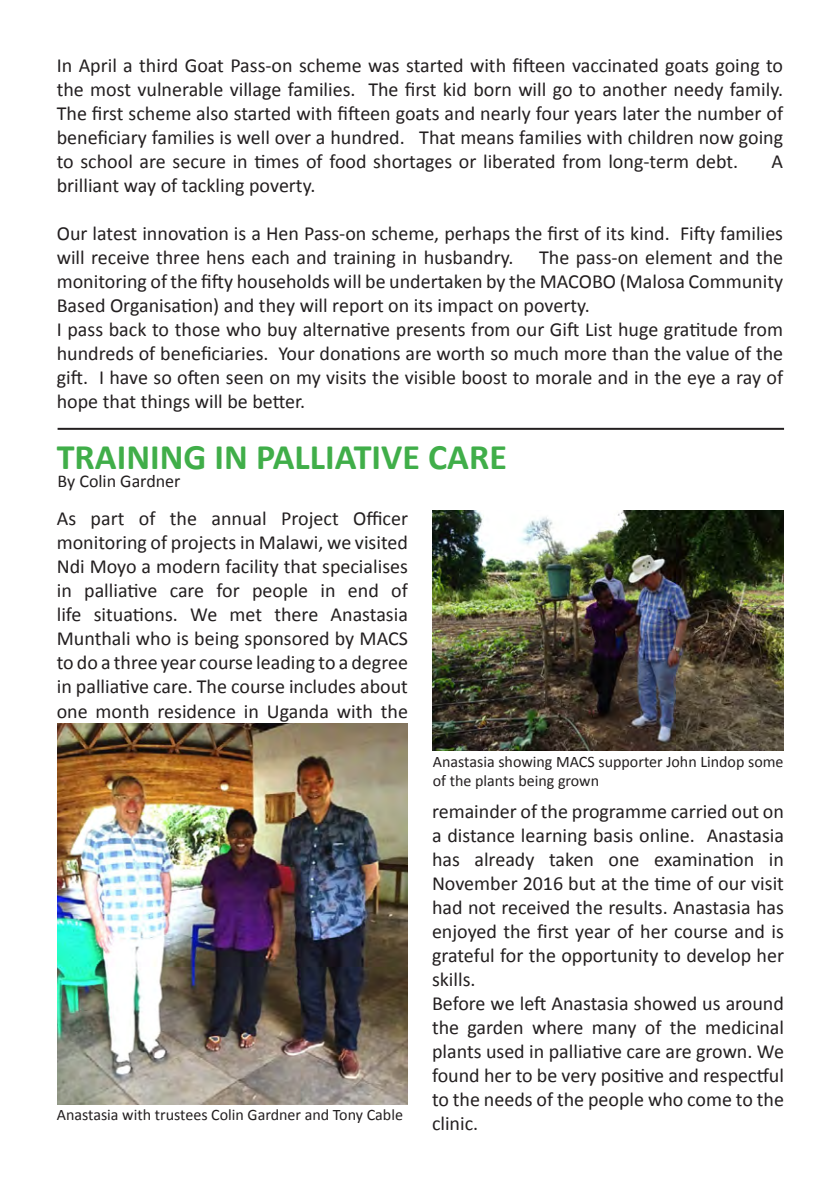
<style>
.page{position:relative;width:840px;height:1191px;background:#fff}
.page>*{position:absolute;margin:0;border:0;box-sizing:border-box;transform-origin:0 0}
.t1{font:700 36px "Calibri";color:#40ae49}
.t2{font:20px/24px "Calibri";color:#231f20;text-align:justify}
.t3{font:18px "Calibri";color:#231f20}
.t4{font:16px/19.2px "Calibri";color:#231f20}
</style>
<div class="page">
<hr style="left:58px;top:428px;width:725px;height:2px;background:#231f20">
<img style="left:58px;top:723px;width:350px;height:381px">
<img style="left:432px;top:510px;width:350px;height:240px">
<p class="t2" style="left:57px;top:53px;width:727px">In April a third Goat Pass-on scheme was started with fifteen vaccinated goats going to the most vulnerable village families. The first kid born will go to another needy family.<br>The first scheme also started with fifteen goats and nearly four years later the number of beneficiary families is well over a hundred. That means families with children now going to school are secure in times of food shortages or liberated from long-term debt.</p>
<p class="t2" style="left:771px;top:149px;width:13px">A</p>
<p class="t2" style="left:57px;top:173px;width:260px">brilliant way of tackling poverty.</p>
<p class="t2" style="left:57px;top:221px;width:727px">Our latest innovation is a Hen Pass-on scheme, perhaps the first of its kind. Fifty families will receive three hens each and training in husbandry.</p>
<p class="t2" style="left:57px;top:245px;width:727px;text-indent:482px">The pass-on element and the monitoring of the fifty households will be undertaken by the MACOBO (Malosa Community Based Organisation) and they will report on its impact on poverty.</p>
<p class="t2" style="left:57px;top:317px;width:727px">I pass back to those who buy alternative presents from our Gift List huge gratitude from hundreds of beneficiaries. Your donations are worth so much more than the value of the gift. I have so often seen on my visits the visible boost to morale and in the eye a ray of hope that things will be better.</p>
<p class="t1" style="left:57px;top:434px;width:451px">TRAINING IN PALLIATIVE CARE</p>
<p class="t3" style="left:58px;top:470px;width:124px">By Colin Gardner</p>
<p class="t2" style="left:57px;top:507px;width:352px">As part of the annual Project Officer monitoring of projects in Malawi, we visited Ndi Moyo a modern facility that specialises in palliative care for people in end of life situations. We met there Anastasia Munthali who is being sponsored by MACS to do a three year course leading to a degree in palliative care. The course includes about one month residence in Uganda with the</p>
<p class="t4" style="left:57px;top:1105px;width:347px">Anastasia with trustees Colin Gardner and Tony Cable</p>
<p class="t4" style="left:432px;top:752px;width:352px">Anastasia showing MACS supporter John Lindop some of the plants being grown</p>
<p class="t2" style="left:432px;top:799px;width:353px">remainder of the programme carried out on a distance learning basis online. Anastasia has already taken one examination in November 2016 but at the time of our visit had not received the results. Anastasia has enjoyed the first year of her course and is grateful for the opportunity to develop her skills.</p>
<p class="t2" style="left:432px;top:991px;width:353px">Before we left Anastasia showed us around the garden where many of the medicinal plants used in palliative care are grown. We found her to be very positive and respectful to the needs of the people who come to the clinic.</p>
</div>
